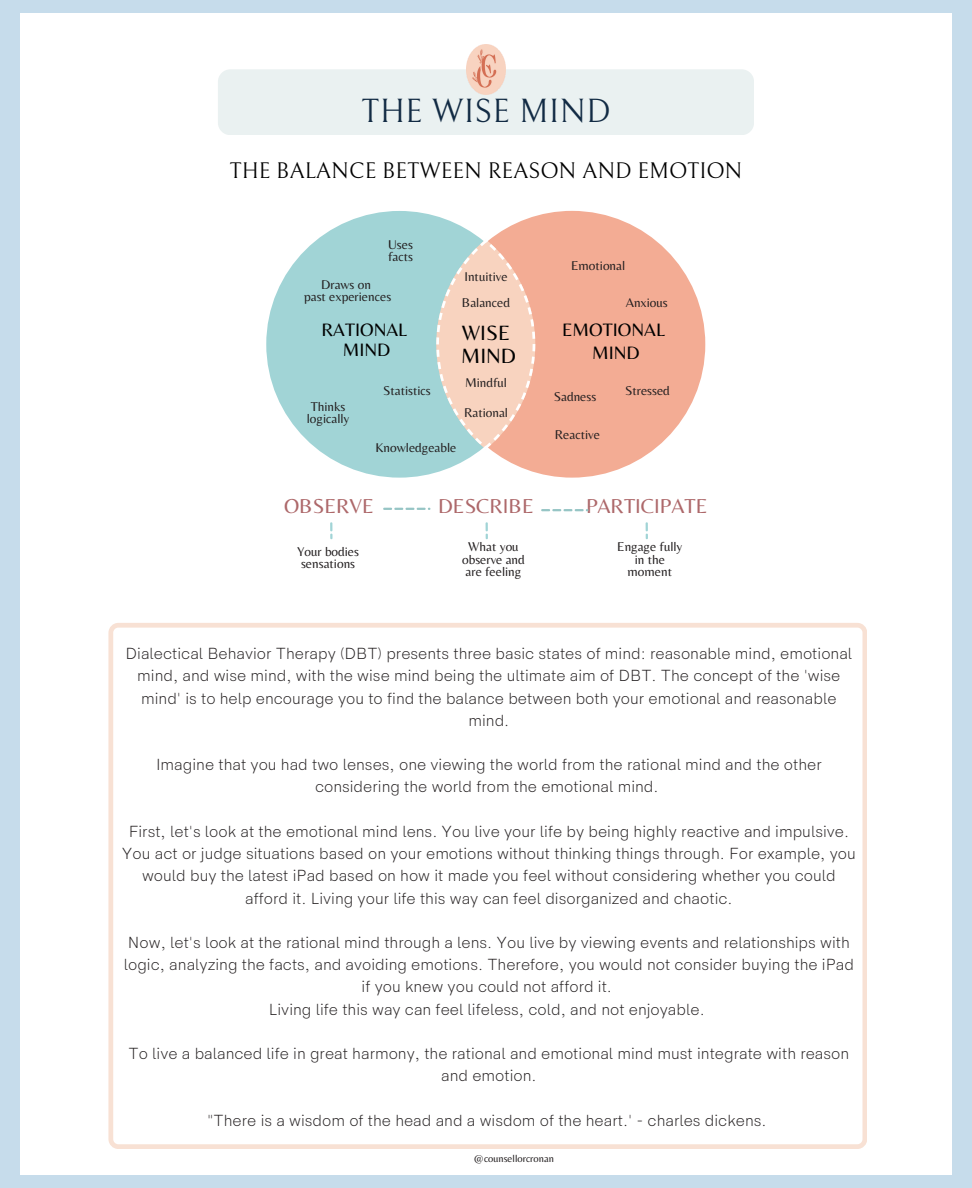
<style>
.page{position:relative;width:972px;height:1188px;background:#c6dceb}
.page>*{position:absolute;margin:0;border:0;box-sizing:border-box;transform-origin:0 0}
.t1{font:33.15px "Bellefair";letter-spacing:.01em;color:#122b44}
.t2{font:22.2px "Bellefair";color:#000}
.t3{font:21.45px "Belleza";color:#000}
.t4{font:21px "Belleza";color:#ad686a}
.t5{font:18.75px "Belleza";color:#000}
.t6{font:300 16.2px/22.2px "HK Sentiments";color:#231f20;text-align:center}
.t7{font:13.2px/12.6px "Belleza";color:#231f20;text-align:center}
.t8{font:10.5px "Belleza";color:#231f20}
</style>
<div class="page">
<div style="left:20px;top:13px;width:931px;height:1162px;background:#fff"></div>
<div style="left:218px;top:69px;width:536px;height:66px;background:#eaf1f1;border-radius:12px"></div>
<img style="left:466px;top:45px;width:40px;height:49px">
<svg style="left:264px;top:209px;width:220px;height:271px;background:#b6dddf"></svg>
<svg style="left:484px;top:209px;width:224px;height:271px;background:#f5beab"></svg>
<svg style="left:436px;top:239px;width:99px;height:210px;background:#eacebe"></svg>
<svg style="left:383px;top:508px;width:47px;height:2px"></svg>
<svg style="left:541px;top:509px;width:47px;height:2px"></svg>
<svg style="left:330px;top:522px;width:3px;height:17px"></svg>
<svg style="left:486px;top:522px;width:2px;height:17px"></svg>
<svg style="left:646px;top:522px;width:2px;height:17px"></svg>
<div style="left:108px;top:623px;width:759px;height:526px;background:#fff"></div>
<p class="t1" style="left:361px;top:94px;width:251px">THE WISE MIND</p>
<p class="t2" style="left:230px;top:159px;width:514px">THE BALANCE BETWEEN REASON AND EMOTION</p>
<p class="t7" style="left:388px;top:238px;width:26px">Uses</p>
<p class="t7" style="left:388px;top:251px;width:26px">facts</p>
<p class="t7" style="left:321px;top:278px;width:51px">Draws on</p>
<p class="t7" style="left:304px;top:290px;width:89px">past experiences</p>
<p class="t5" style="left:321px;top:319px;width:88px">RATIONAL</p>
<p class="t5" style="left:343px;top:339px;width:49px">MIND</p>
<p class="t7" style="left:311px;top:400px;width:36px">Thinks</p>
<p class="t7" style="left:307px;top:412px;width:44px">logically</p>
<p class="t7" style="left:383px;top:384px;width:49px">Statistics</p>
<p class="t7" style="left:464px;top:270px;width:45px">Intuitive</p>
<p class="t7" style="left:462px;top:296px;width:50px">Balanced</p>
<p class="t3" style="left:462px;top:320px;width:50px">WISE</p>
<p class="t3" style="left:461px;top:343px;width:56px">MIND</p>
<p class="t7" style="left:465px;top:376px;width:43px">Mindful</p>
<p class="t7" style="left:464px;top:406px;width:45px">Rational</p>
<p class="t7" style="left:376px;top:441px;width:82px">Knowledgeable</p>
<p class="t7" style="left:571px;top:259px;width:56px">Emotional</p>
<p class="t7" style="left:626px;top:296px;width:44px">Anxious</p>
<p class="t5" style="left:562px;top:318px;width:105px">EMOTIONAL</p>
<p class="t5" style="left:592px;top:341px;width:49px">MIND</p>
<p class="t7" style="left:554px;top:390px;width:44px">Sadness</p>
<p class="t7" style="left:555px;top:429px;width:47px">Reactive</p>
<p class="t7" style="left:625px;top:384px;width:46px">Stressed</p>
<p class="t4" style="left:284px;top:493px;width:91px">OBSERVE</p>
<p class="t4" style="left:438px;top:493px;width:97px">DESCRIBE</p>
<p class="t4" style="left:586px;top:493px;width:123px">PARTICIPATE</p>
<p class="t7" style="left:297px;top:545px;width:63px;text-align:left">Your bodies sensations</p>
<p class="t7" style="left:462px;top:540px;width:64px">What you observe and are feeling</p>
<p class="t7" style="left:617px;top:540px;width:67px">Engage fully</p>
<p class="t7" style="left:628px;top:553px;width:46px">in the moment</p>
<p class="t6" style="left:126px;top:643px;width:728px">Dialectical Behavior Therapy (DBT) presents three basic states of mind: reasonable mind, emotional mind, and wise mind, with the wise mind being the ultimate aim of DBT. The concept of the 'wise mind' is to help encourage you to find the balance between both your emotional and reasonable mind.</p>
<p class="t6" style="left:156px;top:754px;width:667px">Imagine that you had two lenses, one viewing the world from the rational mind and the other considering the world from the emotional mind.</p>
<p class="t6" style="left:122px;top:821px;width:735px">First, let's look at the emotional mind lens. You live your life by being highly reactive and impulsive.<br>You act or judge situations based on your emotions without thinking things through. For example, you would buy the latest iPad based on how it made you feel without considering whether you could afford it. Living your life this way can feel disorganized and chaotic.</p>
<p class="t6" style="left:124px;top:932px;width:732px">Now, let's look at the rational mind through a lens. You live by viewing events and relationships with logic, analyzing the facts, and avoiding emotions. Therefore, you would not consider buying the iPad if you knew you could not afford it.</p>
<p class="t6" style="left:269px;top:999px;width:437px">Living life this way can feel lifeless, cold, and not enjoyable.</p>
<p class="t6" style="left:129px;top:1043px;width:722px">To live a balanced life in great harmony, the rational and emotional mind must integrate with reason and emotion.</p>
<p class="t6" style="left:207px;top:1110px;width:561px">"There is a wisdom of the head and a wisdom of the heart.' - charles dickens.</p>
<p class="t8" style="left:474px;top:1153px;width:82px">@counsellorcronan</p>
</div>
